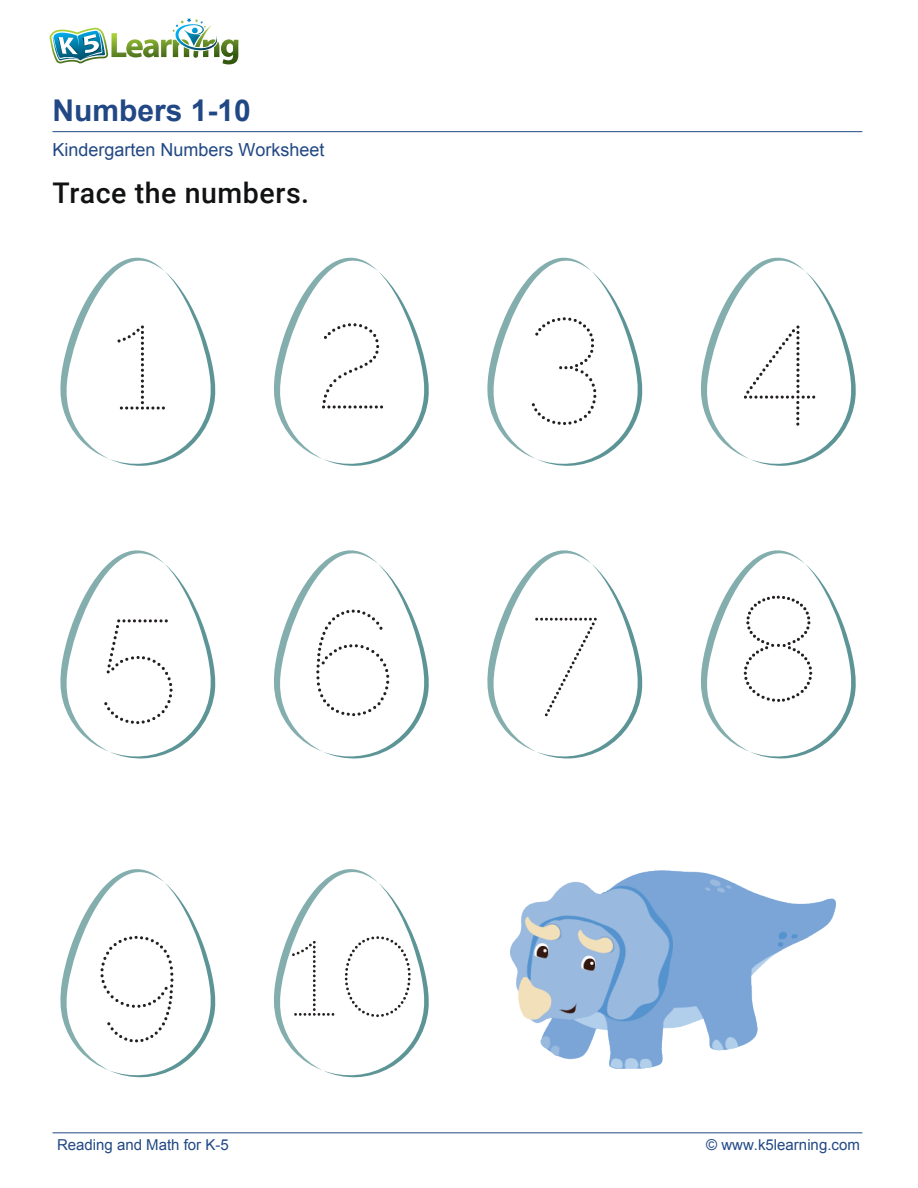
<style>
.page{position:relative;width:918px;height:1188px;background:#fff}
.page>*{position:absolute;margin:0;border:0;box-sizing:border-box;transform-origin:0 0}
.t1{font:150px/309px "Raleway Dots";color:#241f1f}
.t2{font:139.65px "Raleway Dots";color:#241f1f}
.t3{font:133.5px "Raleway Dots";color:#241f1f}
.t4{font:700 30px "Arial";color:#214884}
.t5{font:500 28.5px "Roboto";letter-spacing:.02em;color:#111213}
.t6{font:18px "Arial";color:#214884}
.t7{font:15px "Arial";color:#214884}
.s1{font-size:150px}
</style>
<div class="page">
<svg style="left:60px;top:257px;width:156px;height:209px"></svg>
<svg style="left:487px;top:257px;width:156px;height:209px"></svg>
<svg style="left:273px;top:257px;width:156px;height:209px"></svg>
<svg style="left:700px;top:257px;width:156px;height:209px"></svg>
<svg style="left:487px;top:550px;width:156px;height:209px"></svg>
<svg style="left:60px;top:550px;width:156px;height:209px"></svg>
<svg style="left:273px;top:550px;width:156px;height:209px"></svg>
<svg style="left:60px;top:869px;width:156px;height:209px"></svg>
<svg style="left:273px;top:869px;width:156px;height:209px"></svg>
<svg style="left:700px;top:550px;width:156px;height:209px"></svg>
<img style="left:510px;top:871px;width:326px;height:198px">
<img style="left:50px;top:18px;width:188px;height:46px">
<hr style="left:52px;top:131px;width:810px;height:1px;background:#214884">
<hr style="left:52px;top:1132px;width:810px;height:1px;background:#214884">
<h3 class="t4" style="left:52px;top:91px;width:200px">Numbers 1-10</h3>
<p class="t6" style="left:52px;top:137px;width:274px">Kindergarten Numbers Worksheet</p>
<h3 class="t5" style="left:53px;top:173px;width:258px">Trace the numbers.</h3>
<h1 class="t1" style="left:108px;top:201px;width:61px">1</h1>
<h1 class="t1" style="left:97px;top:494px;width:84px">5</h1>
<h1 class="t1" style="left:306px;top:198px;width:300px">2 3<br>6</h1>
<h1 class="t1" style="left:739px;top:201px;width:81px">4</h1>
<h2 class="t2" style="left:527px;top:568px;width:297px">7 <span class="s1">8</span></h2>
<h3 class="t3" style="left:94px;top:890px;width:327px"><span class="s1">9</span> 10</h3>
<p class="t7" style="left:57px;top:1135px;width:173px">Reading and Math for K-5</p>
<p class="t7" style="left:706px;top:1135px;width:155px">© www.k5learning.com</p>
</div>
